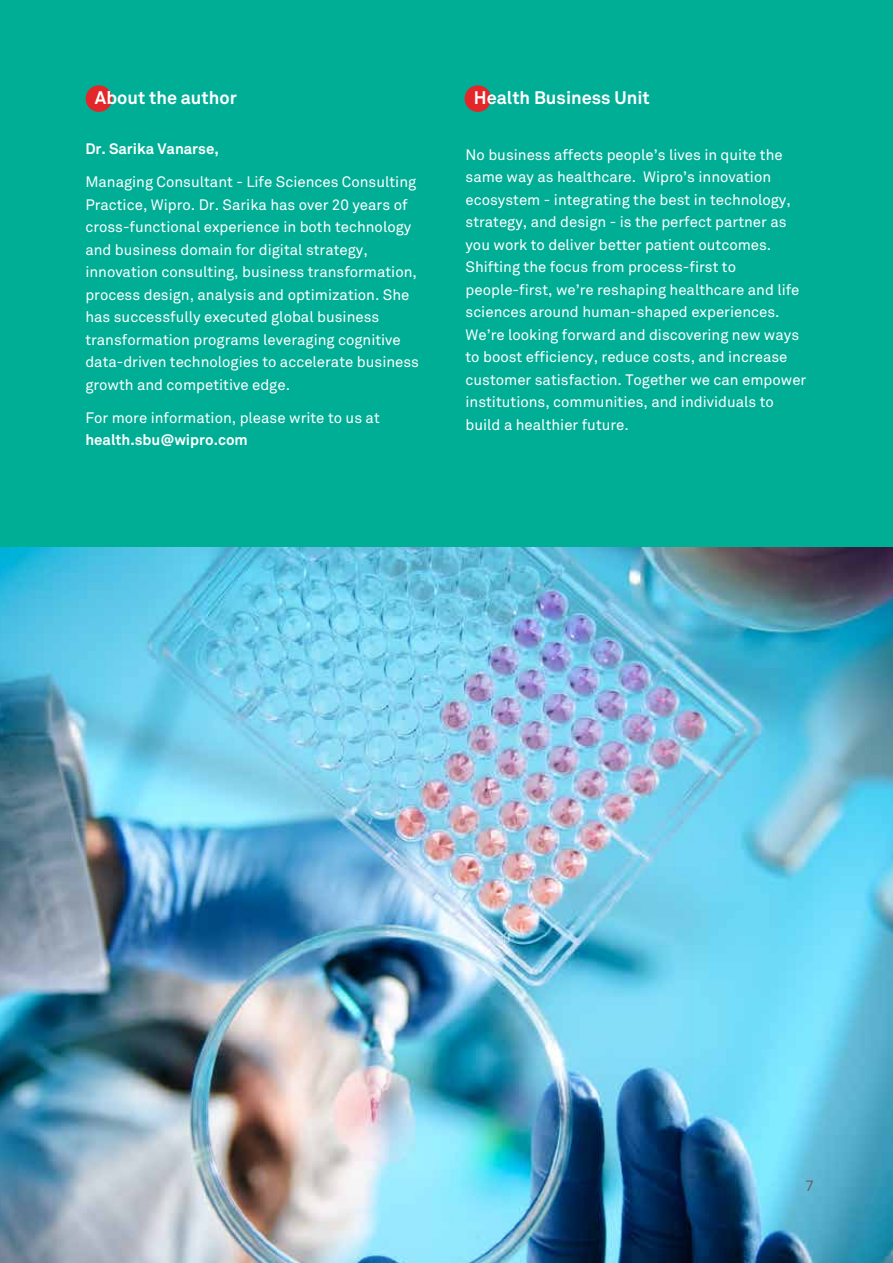
<style>
.page{position:relative;width:893px;height:1263px;background:#00ae96}
.page>*{position:absolute;margin:0;border:0;box-sizing:border-box;transform-origin:0 0}
.t1{font:700 18px "Wipro Akkurat";color:#fff}
.t2{font:15px/22.5px "Wipro Akkurat";color:#fff}
.t3{font:700 15px "Wipro Akkurat";color:#fff}
.t4{font:15px "Wipro Akkurat";color:#656565}
</style>
<div class="page">
<div style="left:86px;top:85px;width:26px;height:27px;background:#e22629;border-radius:50%"></div>
<div style="left:465px;top:85px;width:26px;height:27px;background:#e22629;border-radius:50%"></div>
<img style="left:0;top:548px;width:893px;height:715px">
<p class="t1" style="left:95px;top:87px;width:144px">About the author</p>
<p class="t1" style="left:474px;top:87px;width:177px">Health Business Unit</p>
<p class="t3" style="left:85px;top:139px;width:135px">Dr. Sarika Vanarse,</p>
<p class="t2" style="left:85px;top:171px;width:335px">Managing Consultant - Life Sciences Consulting Practice, Wipro. Dr. Sarika has over 20 years of cross-functional experience in both technology and business domain for digital strategy, innovation consulting, business transformation, process design, analysis and optimization. She has successfully executed global business transformation programs leveraging cognitive data-driven technologies to accelerate business growth and competitive edge.</p>
<p class="t2" style="left:85px;top:406px;width:296px">For more information, please write to us at</p>
<p class="t3" style="left:85px;top:430px;width:164px">health.sbu@wipro.com</p>
<p class="t2" style="left:465px;top:143px;width:342px">No business affects people’s lives in quite the same way as healthcare. Wipro’s innovation ecosystem - integrating the best in technology, strategy, and design - is the perfect partner as you work to deliver better patient outcomes.<br>Shifting the focus from process-first to people-first, we’re reshaping healthcare and life sciences around human-shaped experiences.<br>We’re looking forward and discovering new ways to boost efficiency, reduce costs, and increase customer satisfaction. Together we can empower institutions, communities, and individuals to build a healthier future.</p>
<p class="t4" style="left:805px;top:1177px;width:10px">7</p>
</div>
